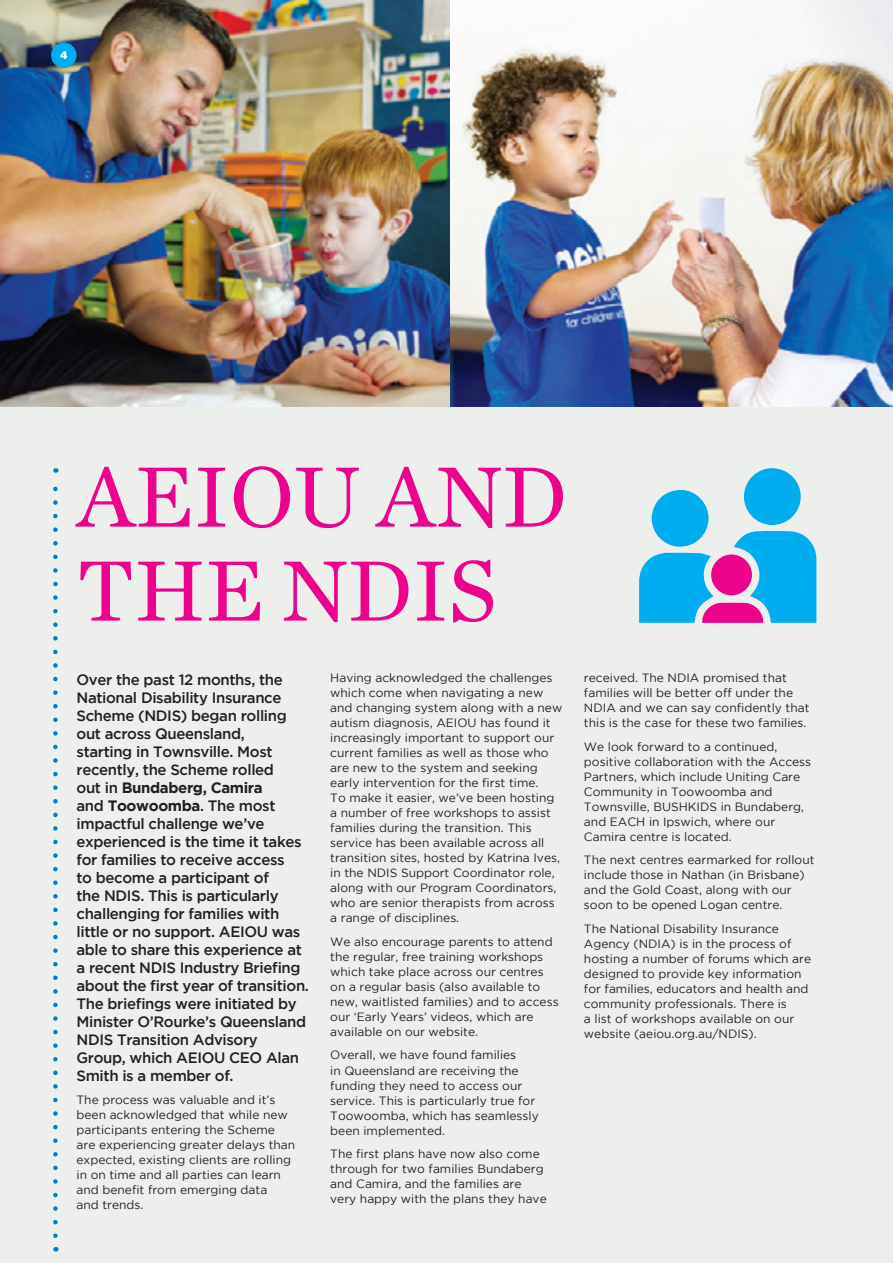
<style>
.page{position:relative;width:893px;height:1263px;background:#edefed}
.page>*{position:absolute;margin:0;border:0;box-sizing:border-box;transform-origin:0 0}
.t1{font:89.55px/93.9px "Chronicle Text G1";color:#ed028c}
.t2{font:500 15px/18px "Gotham";letter-spacing:-.025em;color:#231f20}
.t3{font:12px/15px "Gotham";color:#231f20}
.t4{font:900 11.25px "Helvetica Rounded";color:#fff}
.s1{font-weight:700}
</style>
<div class="page">
<img style="left:0;top:0;width:893px;height:406px">
<div style="left:51px;top:43px;width:26px;height:25px;background:#00aeef;border-radius:50%"></div>
<svg style="left:53px;top:468px;width:5px;height:768px"></svg>
<div style="left:743px;top:468px;width:58px;height:57px;background:#00aeef;border-radius:50%"></div>
<svg style="left:639px;top:489px;width:177px;height:134px"></svg>
<p class="t4" style="left:60px;top:47px;width:9px">4</p>
<h1 class="t1" style="left:77px;top:445px;width:492px">AEIOU AND<br>THE NDIS</h1>
<p class="t2" style="left:77px;top:670px;width:234px">Over the past 12 months, the<br>National Disability Insurance<br>Scheme (NDIS) began rolling out across Queensland,<br>starting in Townsville. Most recently, the Scheme rolled<br>out in <span class="s1">Bundaberg, Camira<br></span>and <span class="s1">Toowoomba</span>. The most impactful challenge we’ve experienced is the time it takes for families to receive access<br>to become a participant of<br>the NDIS. This is particularly challenging for families with little or no support. AEIOU was able to share this experience at a recent NDIS Industry Briefing about the first year of transition.<br>The briefings were initiated by<br>Minister O’Rourke’s Queensland<br>NDIS Transition Advisory<br>Group, which AEIOU CEO Alan<br>Smith is a member of.</p>
<p class="t3" style="left:77px;top:1092px;width:220px">The process was valuable and it’s been acknowledged that while new participants entering the Scheme are experiencing greater delays than expected, existing clients are rolling in on time and all parties can learn and benefit from emerging data<br>and trends.</p>
<p class="t3" style="left:330px;top:670px;width:234px">Having acknowledged the challenges which come when navigating a new and changing system along with a new autism diagnosis, AEIOU has found it increasingly important to support our current families as well as those who are new to the system and seeking early intervention for the first time.<br>To make it easier, we’ve been hosting a number of free workshops to assist families during the transition. This service has been available across all transition sites, hosted by Katrina Ives, in the NDIS Support Coordinator role, along with our Program Coordinators, who are senior therapists from across a range of disciplines.</p>
<p class="t3" style="left:330px;top:934px;width:230px">We also encourage parents to attend the regular, free training workshops which take place across our centres on a regular basis (also available to new, waitlisted families) and to access our ‘Early Years’ videos, which are available on our website.</p>
<p class="t3" style="left:330px;top:1047px;width:210px">Overall, we have found families<br>in Queensland are receiving the funding they need to access our service. This is particularly true for<br>Toowoomba, which has seamlessly been implemented.</p>
<p class="t3" style="left:330px;top:1146px;width:218px">The first plans have now also come through for two families Bundaberg and Camira, and the families are very happy with the plans they have</p>
<p class="t3" style="left:584px;top:670px;width:227px">received. The NDIA promised that families will be better off under the NDIA and we can say confidently that this is the case for these two families.</p>
<p class="t3" style="left:584px;top:739px;width:229px">We look forward to a continued, positive collaboration with the Access<br>Partners, which include Uniting Care<br>Community in Toowoomba and<br>Townsville, BUSHKIDS in Bundaberg, and EACH in Ipswich, where our<br>Camira centre is located.</p>
<p class="t3" style="left:584px;top:852px;width:232px">The next centres earmarked for rollout include those in Nathan (in Brisbane) and the Gold Coast, along with our soon to be opened Logan centre.</p>
<p class="t3" style="left:584px;top:921px;width:229px">The National Disability Insurance Agency (NDIA) is in the process of hosting a number of forums which are designed to provide key information for families, educators and health and community professionals. There is<br>a list of workshops available on our website (aeiou.org.au/NDIS).</p>
</div>
